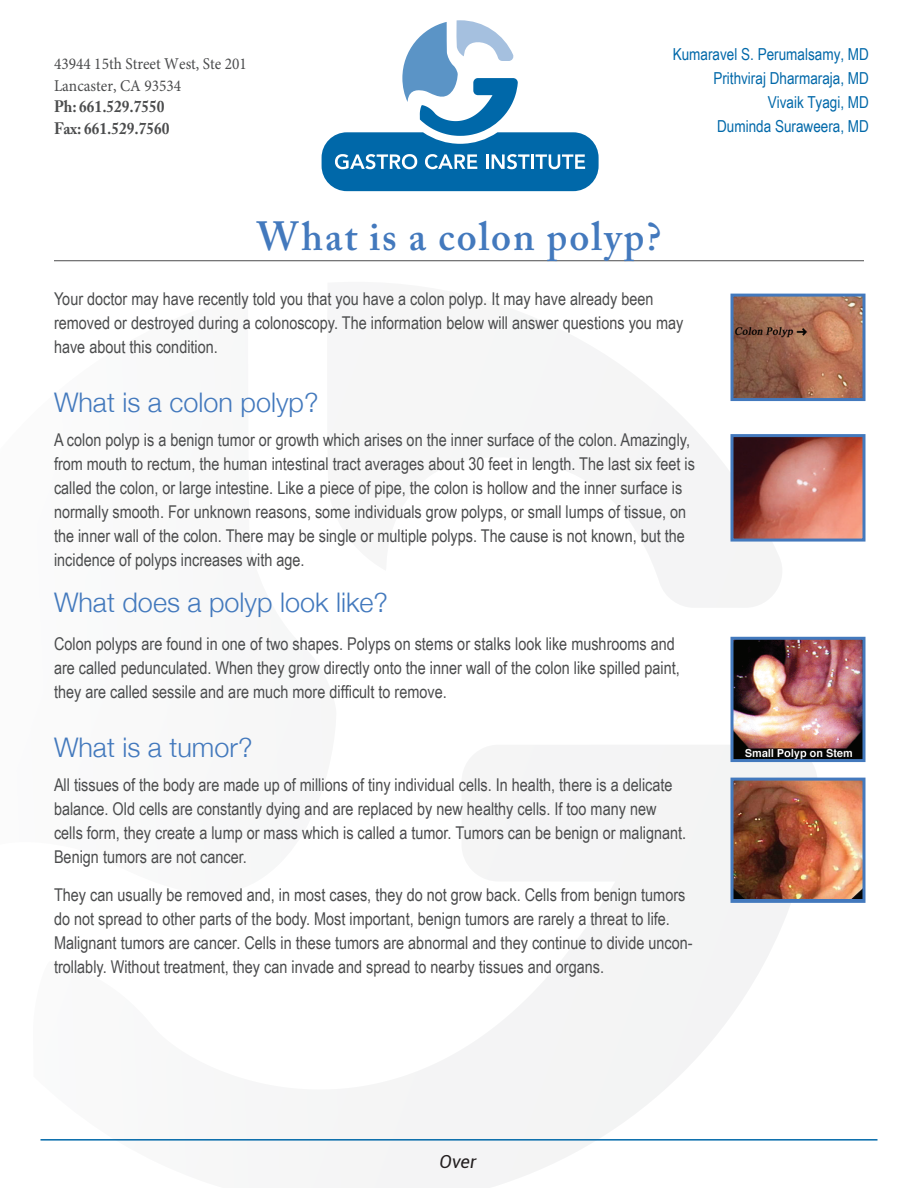
<style>
.page{position:relative;width:918px;height:1188px;background:#fff}
.page>*{position:absolute;margin:0;border:0;box-sizing:border-box;transform-origin:0 0}
.t1{font:600 40.5px "Adobe Caslon Pro";letter-spacing:.05em;color:#4379bd}
.Subhead{font:300 27px "Helvetica Neue";color:#4379bd}
.Content{font:300 27px "Helvetica Neue";color:#4379bd}
.t2{font:italic 18px "Roboto";color:#231f20}
.Content-2{font:17.7px/24px "Arial Narrow";color:#4b4c4d}
.t3{font:16.5px/24px "Arial Narrow";color:#0068a9;text-align:right}
.t4{font:16.5px/22.5px "Minion Pro";color:#4b4c4d;scale:.93 1}
.t5{font:700 16.5px/22.5px "Adobe Caslon Pro";color:#4b4c4d;scale:.93 1}
</style>
<div class="page">
<svg style="left:619px;top:293px;width:171px;height:314px;fill:#f5f5f5"></svg>
<svg style="left:374px;top:745px;width:444px;height:443px;fill:#f4f4f5"></svg>
<svg style="left:322px;top:20px;width:277px;height:171px"></svg>
<hr style="left:40px;top:1139px;width:838px;height:2px;background:#0068a9">
<hr style="left:54px;top:260px;width:810px;height:1px;background:#4b4c4d">
<img style="left:734px;top:438px;width:128px;height:100px">
<div style="left:730px;top:434px;width:136px;height:108px;border:3px solid #4379bd"></div>
<img style="left:734px;top:641px;width:128px;height:117px">
<div style="left:730px;top:637px;width:136px;height:125px;border:3px solid #4379bd"></div>
<img style="left:734px;top:782px;width:128px;height:117px">
<div style="left:730px;top:778px;width:136px;height:125px;border:3px solid #4379bd"></div>
<img style="left:734px;top:298px;width:128px;height:99px">
<div style="left:730px;top:294px;width:136px;height:107px;border:3px solid #4379bd"></div>
<p class="t4" style="left:54px;top:52px;width:209px">43944 15th Street West, Ste 201<br>Lancaster, CA 93534</p>
<p class="t5" style="left:54px;top:95px;width:126px">Ph: 661.529.7550<br>Fax: 661.529.7560</p>
<p class="t3" style="left:673px;top:42px;width:198px">Kumaravel S. Perumalsamy, MD<br>Prithviraj Dharmaraja, MD<br>Vivaik Tyagi, MD<br>Duminda Suraweera, MD</p>
<p class="t1" style="left:257px;top:212px;width:406px">What is a colon polyp?</p>
<p class="Content-2" style="left:54px;top:286px;width:631px">Your doctor may have recently told you that you have a colon polyp. It may have already been removed or destroyed during a colonoscopy. The information below will answer questions you may have about this condition.</p>
<p class="Subhead" style="left:54px;top:381px;width:266px">What is a colon polyp?</p>
<p class="Content-2" style="left:54px;top:427px;width:642px">A colon polyp is a benign tumor or growth which arises on the inner surface of the colon. Amazingly, from mouth to rectum, the human intestinal tract averages about 30 feet in length. The last six feet is called the colon, or large intestine. Like a piece of pipe, the colon is hollow and the inner surface is normally smooth. For unknown reasons, some individuals grow polyps, or small lumps of tissue, on the inner wall of the colon. There may be single or multiple polyps. The cause is not known, but the incidence of polyps increases with age.</p>
<p class="Content" style="left:54px;top:581px;width:336px">What does a polyp look like?</p>
<p class="Content-2" style="left:54px;top:631px;width:627px">Colon polyps are found in one of two shapes. Polyps on stems or stalks look like mushrooms and are called pedunculated. When they grow directly onto the inner wall of the colon like spilled paint, they are called sessile and are much more difficult to remove.</p>
<p class="Subhead" style="left:54px;top:726px;width:200px">What is a tumor?</p>
<p class="Content-2" style="left:54px;top:772px;width:634px">All tissues of the body are made up of millions of tiny individual cells. In health, there is a delicate balance. Old cells are constantly dying and are replaced by new healthy cells. If too many new cells form, they create a lump or mass which is called a tumor. Tumors can be benign or malignant.<br>Benign tumors are not cancer.</p>
<p class="Content-2" style="left:54px;top:882px;width:640px">They can usually be removed and, in most cases, they do not grow back. Cells from benign tumors do not spread to other parts of the body. Most important, benign tumors are rarely a threat to life.<br>Malignant tumors are cancer. Cells in these tumors are abnormal and they continue to divide uncon&shy;trollably. Without treatment, they can invade and spread to nearby tissues and organs.</p>
<p class="t2" style="left:439px;top:1149px;width:38px">Over</p>
</div>
